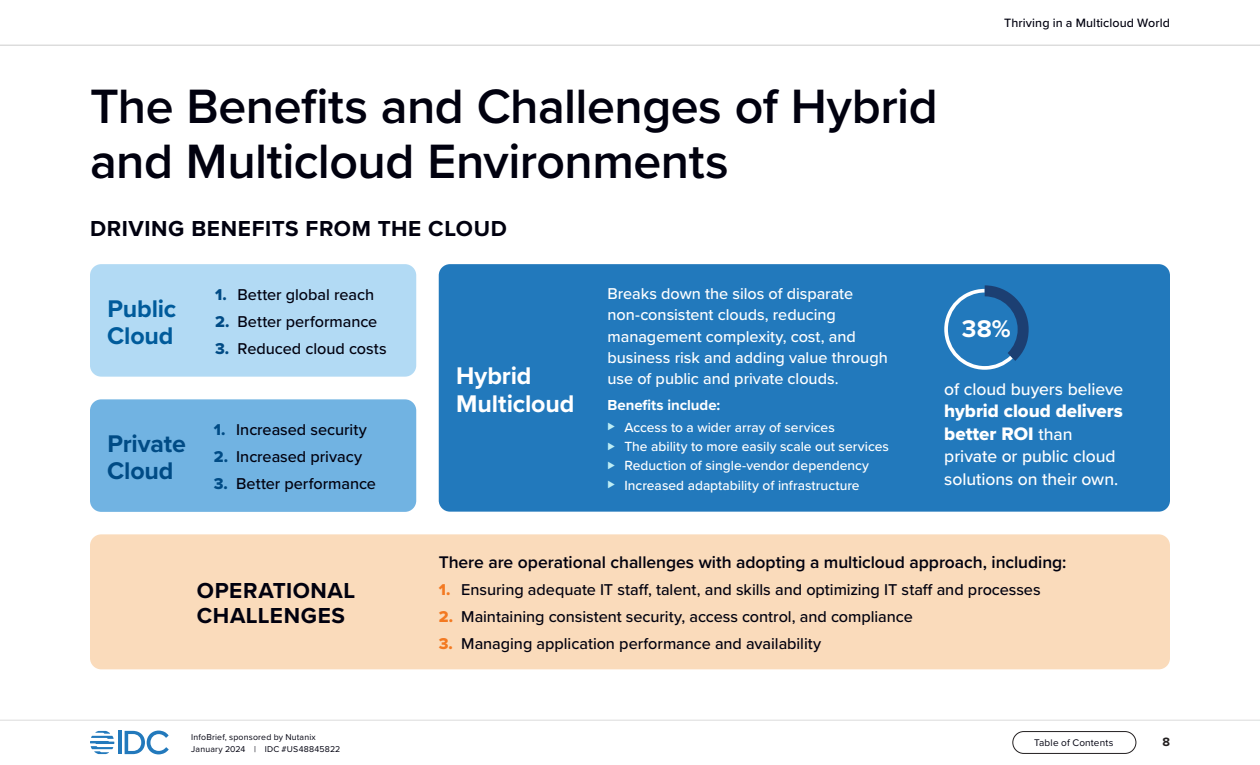
<style>
.page{position:relative;width:1260px;height:765px;background:#fff}
.page>*{position:absolute;margin:0;border:0;box-sizing:border-box;transform-origin:0 0}
.t1{font:600 50px/55px "Proxima Nova";letter-spacing:-.01em;color:#01010f}
.H3_Bold_20pt{font:700 25px/27.5px "Proxima Nova";letter-spacing:-.005em;color:#fff}
.H3_Bold_20pt-2{font:700 25px/27.5px "Proxima Nova";letter-spacing:-.005em;color:#004b85}
.H3_Bold_20pt-3{font:700 25px/27.5px "Proxima Nova";letter-spacing:-.005em;color:#005b9b}
.P___Regular_14_18{font:700 25px "Proxima Nova";color:#fff}
.H3_Bold_18pt{font:700 22.5px/25px "Proxima Nova";letter-spacing:.025em;color:#01010f}
.P___Regular_14_18-2{font:18.75px/22.5px "Proxima Nova Extrabld";color:#fff}
.P___Regular_14_18-3{font:600 17.5px "Proxima Nova";letter-spacing:-.005em;color:#01010f}
.P___Regular_14_18-4{font:500 17.5px/22.5px "Proxima Nova";letter-spacing:-.005em;color:#fff}
.P___Regular_14_18-5{font:500 16.25px "Proxima Nova";letter-spacing:-.005em;color:#01010f}
.P___Regular_14_18-6{font:500 16.25px/21.2px "Proxima Nova";letter-spacing:-.005em;color:#fff}
.P___Regular_14_18-7{font:700 15px "Proxima Nova";color:#fff}
.L___Arrow_bullet_Aqua_100{font:500 13.75px "Proxima Nova";color:#fff}
.t2{font:500 12.5px "Proxima Nova";letter-spacing:.005em;color:#01010f}
.t3{font:700 12.5px "Proxima Nova";color:#231f20}
.t4{font:10px "Proxima Nova";letter-spacing:.015em;color:#01010f}
.t5{font:8.75px/12.5px "Proxima Nova";letter-spacing:.02em;color:#01010f}
.s1{font-family:"Proxima Nova Extrabld";font-weight:400;color:#004b85}
.s2{font-weight:400;font-size:12.38px;color:#bdedf5}
.s3{font-family:"Proxima Nova";font-weight:500;font-size:17.5px}
.s4{font-family:"Proxima Nova Extrabld";font-weight:400;color:#f37921}
</style>
<div class="page">
<hr style="left:0;top:720px;width:1260px;height:1px;background:#dbdbdb">
<hr style="left:118px;top:731px;width:4px;height:23px;background:#2279bc">
<svg style="left:125px;top:731px;width:44px;height:23px"></svg>
<svg style="left:90px;top:731px;width:24px;height:23px"></svg>
<div style="left:1013px;top:731px;width:123px;height:23px;border:1px solid #231f20;border-radius:11px"></div>
<hr style="left:0;top:45px;width:1260px;height:1px;background:#ccc">
<div style="left:439px;top:264px;width:731px;height:248px;background:#2279bc;border-radius:11px"></div>
<div style="left:90px;top:534px;width:1080px;height:135px;background:#fadbbb;border-radius:11px"></div>
<div style="left:90px;top:264px;width:326px;height:113px;background:#b2daf4;border-radius:11px"></div>
<div style="left:90px;top:399px;width:326px;height:113px;background:#71b3e2;border-radius:11px"></div>
<svg style="left:944px;top:285px;width:85px;height:85px"></svg>
<p class="t2" style="left:1004px;top:13px;width:167px">Thriving in a Multicloud World</p>
<h2 class="t1" style="left:90px;top:78px;width:849px">The Benefits and Challenges of Hybrid and Multicloud Environments</h2>
<h3 class="H3_Bold_18pt" style="left:90px;top:216px;width:418px">DRIVING BENEFITS FROM THE CLOUD</h3>
<h3 class="H3_Bold_20pt-3" style="left:107px;top:294px;width:71px">Public<br>Cloud</h3>
<h3 class="H3_Bold_20pt-2" style="left:107px;top:429px;width:80px">Private<br>Cloud</h3>
<p class="P___Regular_14_18-5" style="left:215px;top:282px;width:161px"><span class="s1">1.</span> Better global reach</p>
<p class="P___Regular_14_18-5" style="left:215px;top:309px;width:164px"><span class="s1">2.</span> Better performance</p>
<p class="P___Regular_14_18-5" style="left:215px;top:336px;width:173px"><span class="s1">3.</span> Reduced cloud costs</p>
<p class="P___Regular_14_18-5" style="left:214px;top:418px;width:155px"><span class="s1">1.</span> Increased security</p>
<p class="P___Regular_14_18-5" style="left:214px;top:445px;width:150px"><span class="s1">2.</span> Increased privacy</p>
<p class="P___Regular_14_18-5" style="left:214px;top:471px;width:164px"><span class="s1">3.</span> Better performance</p>
<h3 class="H3_Bold_20pt" style="left:456px;top:361px;width:120px">Hybrid<br>Multicloud</h3>
<p class="P___Regular_14_18-6" style="left:608px;top:282px;width:282px">Breaks down the silos of disparate non-consistent clouds, reducing management complexity, cost, and business risk and adding value through use of public and private clouds.</p>
<p class="P___Regular_14_18-7" style="left:608px;top:393px;width:114px">Benefits include:</p>
<h2 class="L___Arrow_bullet_Aqua_100" style="left:608px;top:417px;width:229px"><span class="s2">⊲</span> Access to a wider array of services</h2>
<h2 class="L___Arrow_bullet_Aqua_100" style="left:608px;top:436px;width:283px"><span class="s2">⊲</span> The ability to more easily scale out services</h2>
<h2 class="L___Arrow_bullet_Aqua_100" style="left:608px;top:455px;width:263px"><span class="s2">⊲</span> Reduction of single-vendor dependency</h2>
<h2 class="L___Arrow_bullet_Aqua_100" style="left:608px;top:475px;width:254px"><span class="s2">⊲</span> Increased adaptability of infrastructure</h2>
<p class="P___Regular_14_18" style="left:962px;top:310px;width:50px">38%</p>
<p class="P___Regular_14_18-4" style="left:944px;top:377px;width:181px">of cloud buyers believe</p>
<p class="P___Regular_14_18-2" style="left:944px;top:400px;width:180px">hybrid cloud delivers better ROI <span class="s3">than</span></p>
<p class="P___Regular_14_18-4" style="left:944px;top:445px;width:176px">private or public cloud solutions on their own.</p>
<h3 class="H3_Bold_18pt" style="left:197px;top:578px;width:160px">OPERATIONAL<br>CHALLENGES</h3>
<p class="P___Regular_14_18-3" style="left:439px;top:550px;width:629px">There are operational challenges with adopting a multicloud approach, including:</p>
<p class="P___Regular_14_18-5" style="left:439px;top:578px;width:603px"><span class="s4">1.</span> Ensuring adequate IT staff, talent, and skills and optimizing IT staff and processes</p>
<p class="P___Regular_14_18-5" style="left:439px;top:605px;width:476px"><span class="s4">2.</span> Maintaining consistent security, access control, and compliance</p>
<p class="P___Regular_14_18-5" style="left:439px;top:632px;width:384px"><span class="s4">3.</span> Managing application performance and availability</p>
<p class="t5" style="left:191px;top:730px;width:151px">InfoBrief, sponsored by Nutanix<br>January 2024 | IDC #US48845822</p>
<p class="t4" style="left:1034px;top:735px;width:81px">Table of Contents</p>
<p class="t3" style="left:1162px;top:733px;width:9px">8</p>
</div>
